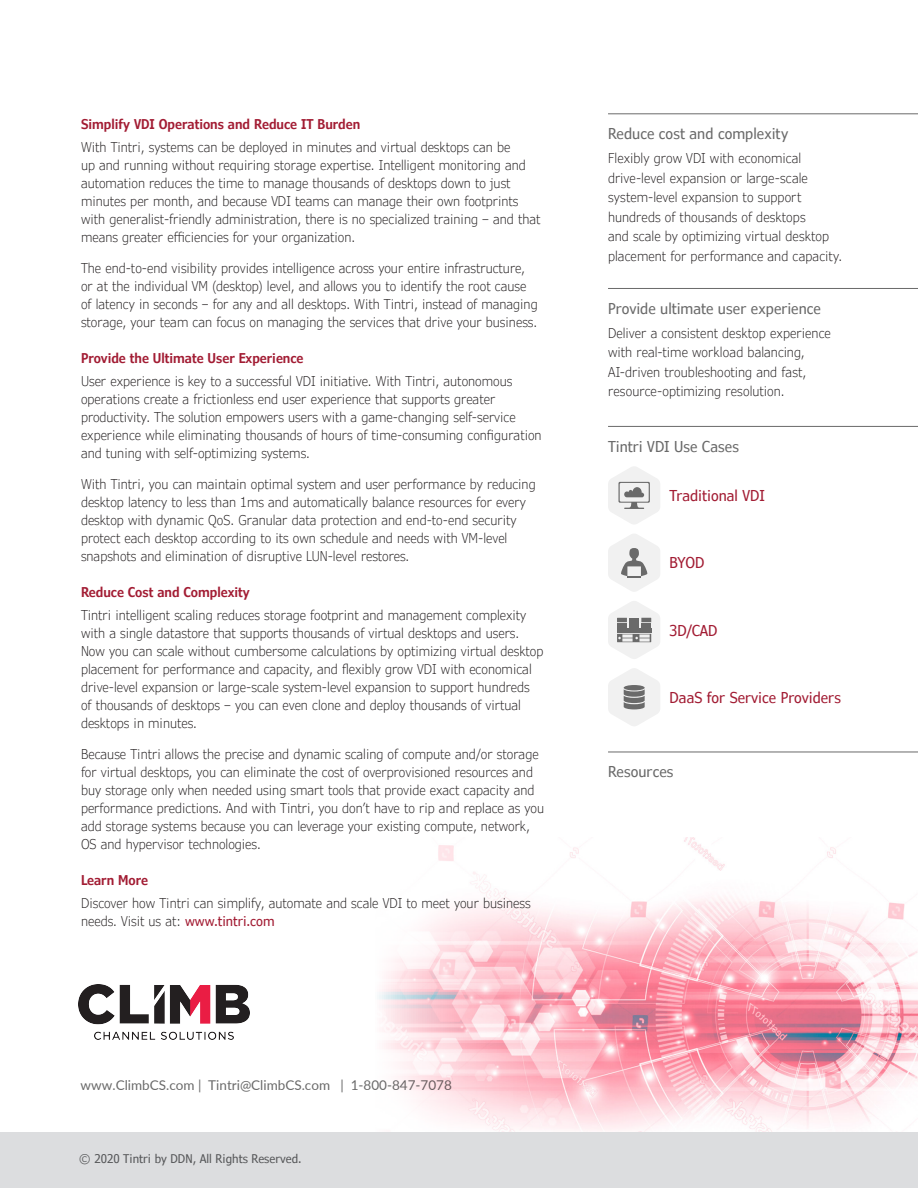
<style>
.page{position:relative;width:918px;height:1188px;background:#fff}
.page>*{position:absolute;margin:0;border:0;box-sizing:border-box;transform-origin:0 0}
.sidebar_title_smalle{font:condensed 15px "Verdana Pro";letter-spacing:.005em;color:#6a6a6a}
.t1{font:condensed 15px "Verdana Pro";color:#a21c33}
.sidebar_body{font:300 condensed 13.5px/18px "Verdana Pro";color:#231f20}
.Section_title{font:600 condensed 13.5px "Verdana Pro";color:#a21c33}
.t2{font:13.5px "Lato";color:#6a6a6a}
.t3{font:condensed 12px "Verdana Pro";color:#57585a}
.s1{font-weight:400;color:#a21c33}
</style>
<div class="page">
<img style="left:379px;top:837px;width:539px;height:295px">
<div style="left:0;top:1132px;width:918px;height:56px;background:#dcdddf"></div>
<img style="left:79px;top:985px;width:170px;height:55px">
<hr style="left:608px;top:113px;width:310px;height:1px;background:#6a6a6a">
<hr style="left:608px;top:288px;width:310px;height:1px;background:#6a6a6a">
<hr style="left:608px;top:426px;width:310px;height:1px;background:#6a6a6a">
<hr style="left:608px;top:752px;width:310px;height:1px;background:#6a6a6a">
<svg style="left:608px;top:601px;width:52px;height:58px"></svg>
<svg style="left:608px;top:467px;width:52px;height:57px"></svg>
<svg style="left:608px;top:668px;width:52px;height:58px"></svg>
<svg style="left:608px;top:534px;width:52px;height:58px"></svg>
<p class="Section_title" style="left:81px;top:115px;width:281px">Simplify VDI Operations and Reduce IT Burden</p>
<p class="sidebar_body" style="left:81px;top:138px;width:461px">With Tintri, systems can be deployed in minutes and virtual desktops can be<br>up and running without requiring storage expertise. Intelligent monitoring and automation reduces the time to manage thousands of desktops down to just minutes per month, and because VDI teams can manage their own footprints with generalist-friendly administration, there is no specialized training – and that means greater efficiencies for your organization.</p>
<p class="sidebar_body" style="left:81px;top:260px;width:458px">The end-to-end visibility provides intelligence across your entire infrastructure, or at the individual VM (desktop) level, and allows you to identify the root cause of latency in seconds – for any and all desktops. With Tintri, instead of managing storage, your team can focus on managing the services that drive your business.</p>
<p class="Section_title" style="left:81px;top:349px;width:224px">Provide the Ultimate User Experience</p>
<p class="sidebar_body" style="left:81px;top:372px;width:462px">User experience is key to a successful VDI initiative. With Tintri, autonomous operations create a frictionless end user experience that supports greater productivity. The solution empowers users with a game-changing self-service experience while eliminating thousands of hours of time-consuming configuration and tuning with self-optimizing systems.</p>
<p class="sidebar_body" style="left:81px;top:476px;width:456px">With Tintri, you can maintain optimal system and user performance by reducing desktop latency to less than 1ms and automatically balance resources for every desktop with dynamic QoS. Granular data protection and end-to-end security protect each desktop according to its own schedule and needs with VM-level snapshots and elimination of disruptive LUN-level restores.</p>
<p class="Section_title" style="left:81px;top:584px;width:170px">Reduce Cost and Complexity</p>
<p class="sidebar_body" style="left:81px;top:606px;width:464px">Tintri intelligent scaling reduces storage footprint and management complexity with a single datastore that supports thousands of virtual desktops and users.<br>Now you can scale without cumbersome calculations by optimizing virtual desktop placement for performance and capacity, and flexibly grow VDI with economical drive-level expansion or large-scale system-level expansion to support hundreds of thousands of desktops – you can even clone and deploy thousands of virtual desktops in minutes.</p>
<p class="sidebar_body" style="left:81px;top:746px;width:465px">Because Tintri allows the precise and dynamic scaling of compute and/or storage for virtual desktops, you can eliminate the cost of overprovisioned resources and buy storage only when needed using smart tools that provide exact capacity and performance predictions. And with Tintri, you don’t have to rip and replace as you add storage systems because you can leverage your existing compute, network, OS and hypervisor technologies.</p>
<p class="Section_title" style="left:81px;top:872px;width:69px">Learn More</p>
<p class="sidebar_body" style="left:81px;top:894px;width:451px">Discover how Tintri can simplify, automate and scale VDI to meet your business needs. Visit us at: <span class="s1">www.tintri.com</span></p>
<p class="t2" style="left:81px;top:1076px;width:373px">www.ClimbCS.com | Tintri@ClimbCS.com | 1-800-847-7078</p>
<p class="t3" style="left:79px;top:1151px;width:224px">© 2020 Tintri by DDN, All Rights Reserved.</p>
<p class="sidebar_title_smalle" style="left:608px;top:124px;width:182px">Reduce cost and complexity</p>
<p class="sidebar_body" style="left:608px;top:149px;width:236px;line-height:19.5px">Flexibly grow VDI with economical drive-level expansion or large-scale system-level expansion to support hundreds of thousands of desktops<br>and scale by optimizing virtual desktop placement for performance and capacity.</p>
<p class="sidebar_title_smalle" style="left:608px;top:299px;width:214px">Provide ultimate user experience</p>
<p class="sidebar_body" style="left:608px;top:323px;width:224px;line-height:19.5px">Deliver a consistent desktop experience with real-time workload balancing, AI-driven troubleshooting and fast, resource-optimizing resolution.</p>
<p class="sidebar_title_smalle" style="left:608px;top:437px;width:132px">Tintri VDI Use Cases</p>
<p class="t1" style="left:670px;top:486px;width:97px">Traditional VDI</p>
<p class="t1" style="left:670px;top:553px;width:36px">BYOD</p>
<p class="t1" style="left:670px;top:621px;width:50px">3D/CAD</p>
<p class="t1" style="left:670px;top:688px;width:173px">DaaS for Service Providers</p>
<p class="sidebar_title_smalle" style="left:608px;top:762px;width:67px">Resources</p>
</div>
